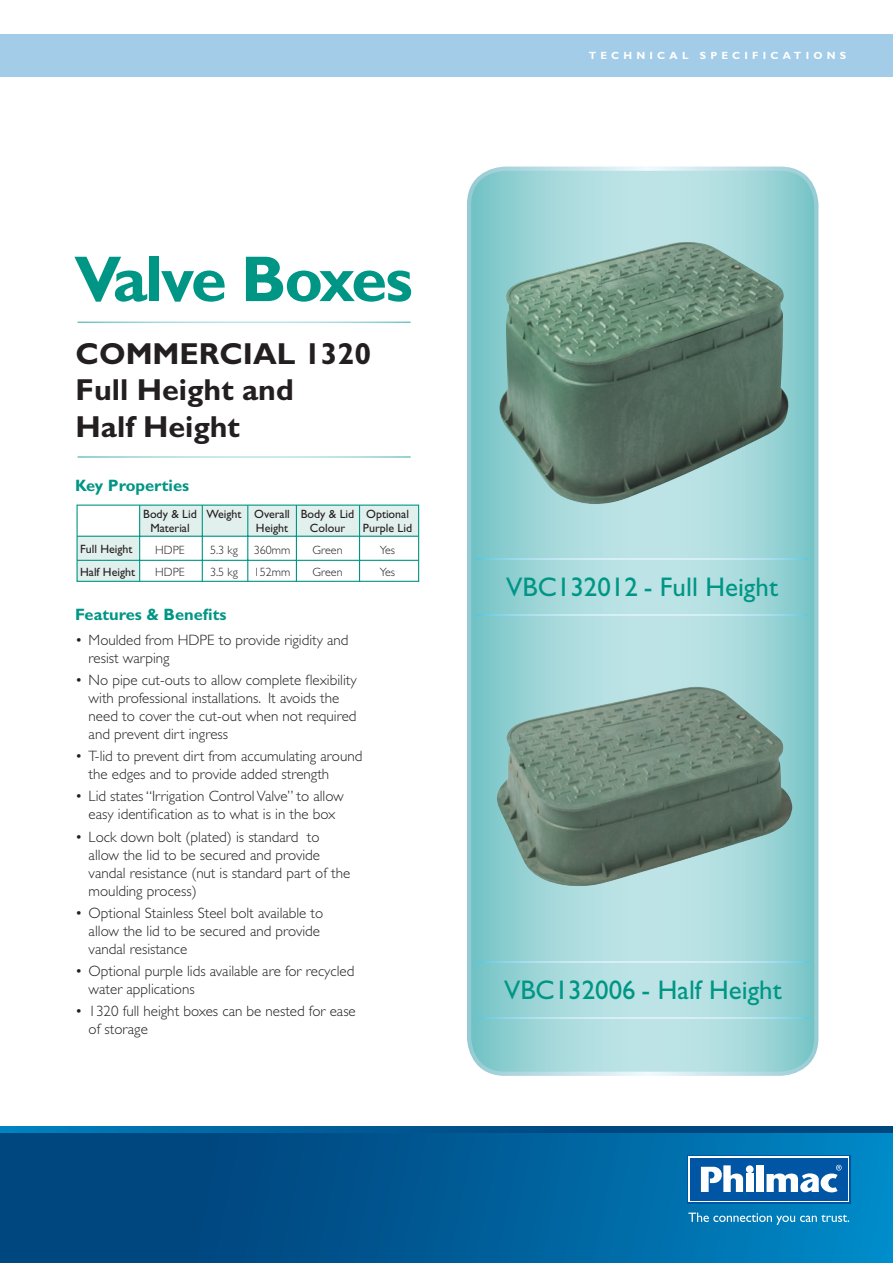
<style>
.page{position:relative;width:893px;height:1263px;background:#fff}
.page>*{position:absolute;margin:0;border:0;box-sizing:border-box;transform-origin:0 0}
.t1{font:700 65.1px "Gill Sans";letter-spacing:-.04em;color:#009685}
.t2{font:700 30.45px/36.5px "Gill Sans";color:#231f20}
.t3{font:27px "Gill Sans";color:#009685}
.t4{font:700 16.5px "Gill Sans";color:#009685}
.t5{font:300 15px/18px "Gill Sans";color:#231f20}
.t6{font:12px/23.5px "Gill Sans";color:#231f20}
.t7{font:300 12px "Gill Sans";color:#231f20}
.t8{font:700 10.5px "Gill Sans";letter-spacing:.4em;color:#fff}
</style>
<div class="page">
<svg style="left:469px;top:169px;width:347px;height:905px;background:#9fd6d8"></svg>
<div style="left:467px;top:167px;width:351px;height:909px;border:4px solid #fff;border-radius:36px"></div>
<div style="left:0;top:34px;width:893px;height:43px;background:#a2cce7"></div>
<div style="left:0;top:1127px;width:893px;height:52px;background:linear-gradient(to right,#0079b6,#003870)"></div>
<div style="left:0;top:1133px;width:893px;height:130px;background:linear-gradient(to right,#003971,#0083c1)"></div>
<div style="left:687px;top:1155px;width:163px;height:48px;background:#fff"></div>
<div style="left:689px;top:1156px;width:160px;height:46px;background:linear-gradient(to right,#0155a5,#0155a5)"></div>
<div style="left:690px;top:1158px;width:157px;height:42px;background:#0155a5"></div>
<div style="left:746px;top:1174px;width:7px;height:18px;background:#fff"></div>
<div style="left:746px;top:1165px;width:8px;height:8px;background:#fff;border-radius:50%"></div>
<div style="left:756px;top:1165px;width:8px;height:27px;background:#fff"></div>
<svg style="left:701px;top:1165px;width:42px;height:27px"></svg>
<svg style="left:766px;top:1165px;width:76px;height:28px"></svg>
<svg style="left:688px;top:1212px;width:161px;height:13px;background:#2f94c6"></svg>
<div style="left:77px;top:536px;width:62px;height:45px;background:#e2f0ed"></div>
<div style="left:139px;top:505px;width:280px;height:31px;background:#e2f0ed"></div>
<div style="left:77px;top:505px;width:342px;height:77px;border:1px solid #009685"></div>
<hr style="left:139px;top:505px;width:1px;height:76px;background:#009685">
<hr style="left:202px;top:505px;width:1px;height:77px;background:#009685">
<hr style="left:247px;top:505px;width:1px;height:76px;background:#009685">
<hr style="left:296px;top:505px;width:1px;height:76px;background:#009685">
<hr style="left:359px;top:505px;width:1px;height:77px;background:#009685">
<hr style="left:77px;top:536px;width:342px;height:1px;background:#009685">
<hr style="left:77px;top:560px;width:342px;height:1px;background:#009685">
<img style="left:499px;top:242px;width:290px;height:262px">
<img style="left:497px;top:687px;width:295px;height:199px">
<img style="left:477px;top:1017px;width:332px;height:2px">
<img style="left:477px;top:961px;width:332px;height:1px">
<img style="left:476px;top:614px;width:332px;height:2px">
<img style="left:476px;top:558px;width:332px;height:2px">
<h1 class="t1" style="left:74px;top:257px;width:340px">Valve Boxes</h1>
<h2 class="t2" style="left:76px;top:339px;width:297px">COMMERCIAL 1320<br>Full Height and<br>Half Height</h2>
<p class="t4" style="left:75px;top:480px;width:116px">Key Properties</p>
<p class="t6" style="left:80px;top:538px;width:57px">Full Height<br>Half Height</p>
<p class="t6" style="left:150px;top:509px;width:260px;line-height:13.5px;text-indent:-7px">Body &amp; Lid Weight Overall Body &amp; Lid Optional<br>Material</p>
<p class="t6" style="left:256px;top:517px;width:34px">Height</p>
<p class="t6" style="left:310px;top:517px;width:37px">Colour</p>
<p class="t6" style="left:363px;top:517px;width:51px">Purple Lid</p>
<p class="t7" style="left:155px;top:546px;width:31px">HDPE</p>
<p class="t7" style="left:210px;top:546px;width:29px">5.3 kg</p>
<p class="t7" style="left:254px;top:546px;width:38px">360mm</p>
<p class="t7" style="left:313px;top:546px;width:31px">Green</p>
<p class="t7" style="left:380px;top:546px;width:17px">Yes</p>
<p class="t7" style="left:155px;top:568px;width:31px">HDPE</p>
<p class="t7" style="left:210px;top:568px;width:29px">3.5 kg</p>
<p class="t7" style="left:254px;top:568px;width:38px">152mm</p>
<p class="t7" style="left:313px;top:568px;width:31px">Green</p>
<p class="t7" style="left:380px;top:568px;width:17px">Yes</p>
<p class="t4" style="left:75px;top:609px;width:153px">Features &amp; Benefits</p>
<p class="t5" style="left:89px;top:632px;width:261px;text-indent:-14px">• Moulded from HDPE to provide rigidity and resist warping</p>
<p class="t5" style="left:89px;top:672px;width:269px;text-indent:-14px">• No pipe cut-outs to allow complete flexibility with professional installations. It avoids the need to cover the cut-out when not required and prevent dirt ingress</p>
<p class="t5" style="left:89px;top:749px;width:275px;text-indent:-14px">• T-lid to prevent dirt from accumulating around the edges and to provide added strength</p>
<p class="t5" style="left:75px;top:789px;width:270px;text-align:center">• Lid states “Irrigation Control Valve” to allow easy identification as to what is in the box</p>
<p class="t5" style="left:89px;top:829px;width:263px;text-indent:-14px">• Lock down bolt (plated) is standard to allow the lid to be secured and provide vandal resistance (nut is standard part of the moulding process)</p>
<p class="t5" style="left:89px;top:905px;width:236px;text-indent:-14px">• Optional Stainless Steel bolt available to allow the lid to be secured and provide vandal resistance</p>
<p class="t5" style="left:89px;top:964px;width:267px;text-indent:-14px">• Optional purple lids available are for recycled water applications</p>
<p class="t5" style="left:89px;top:1004px;width:269px;text-indent:-14px">• 1320 full height boxes can be nested for ease of storage</p>
<p class="t8" style="left:589px;top:52px;width:259px">TECHNICAL SPECIFICATIONS</p>
<h3 class="t3" style="left:506px;top:578px;width:273px">VBC132012 - Full Height</h3>
<h3 class="t3" style="left:504px;top:981px;width:279px">VBC132006 - Half Height</h3>
</div>
